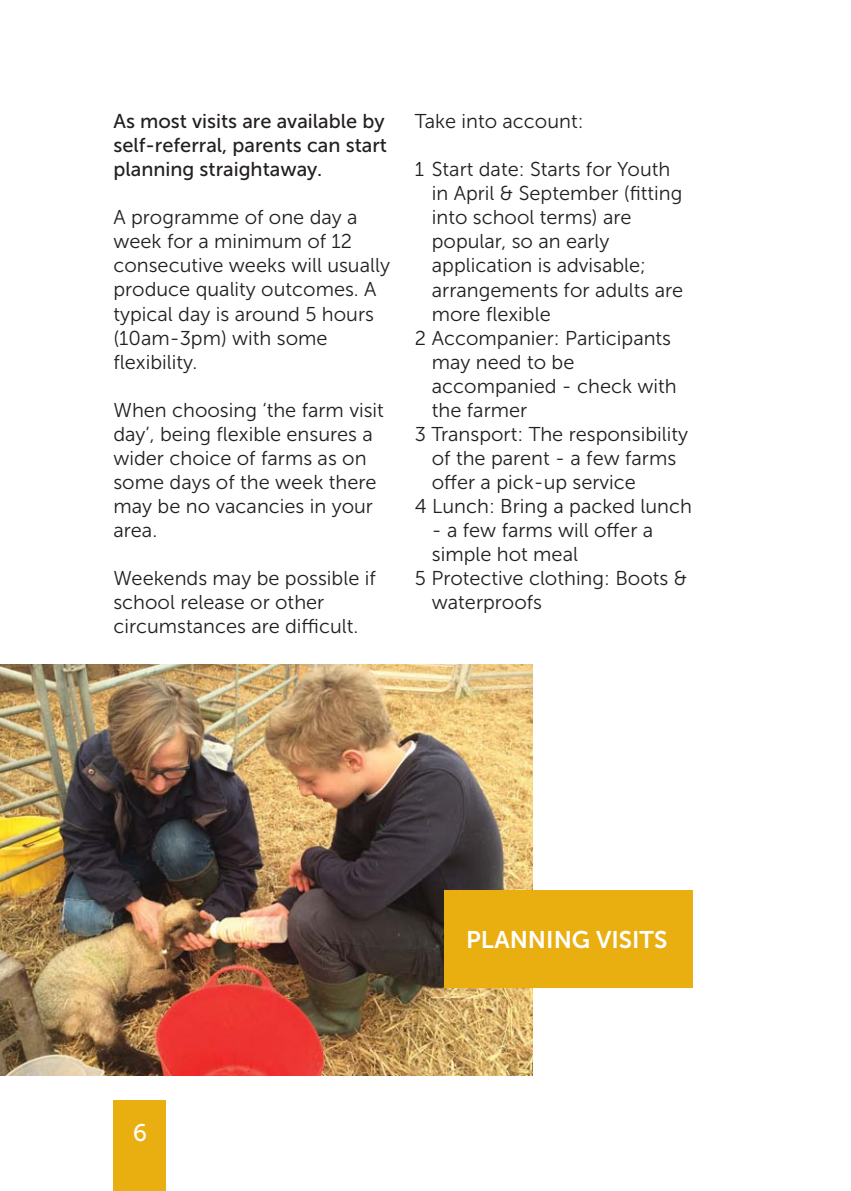
<style>
.page{position:relative;width:851px;height:1191px;background:#fff}
.page>*{position:absolute;margin:0;border:0;box-sizing:border-box;transform-origin:0 0}
.t1{font:24px "Museo Sans 700";color:#fff}
.t2{font:24px "Museo Sans 500";color:#fff}
.t3{font:20px/24px "Museo Sans 300";color:#231f20}
.t4{font:20px/24px "Museo Sans 500";color:#231f20}
</style>
<div class="page">
<img style="left:0;top:665px;width:532px;height:410px">
<div style="left:444px;top:890px;width:248px;height:98px;background:#e9ae10"></div>
<div style="left:113px;top:1100px;width:53px;height:91px;background:#e9ae10"></div>
<p class="t4" style="left:113px;top:111px;width:275px">As most visits are available by self-referral, parents can start planning straightaway.</p>
<p class="t3" style="left:113px;top:207px;width:278px">A programme of one day a week for a minimum of 12 consecutive weeks will usually produce quality outcomes. A typical day is around 5 hours (10am-3pm) with some flexibility.</p>
<p class="t3" style="left:113px;top:399px;width:272px">When choosing ‘the farm visit day’, being flexible ensures a wider choice of farms as on some days of the week there may be no vacancies in your area.</p>
<p class="t3" style="left:113px;top:567px;width:264px">Weekends may be possible if school release or other circumstances are difficult.</p>
<p class="t3" style="left:415px;top:111px;width:170px">Take into account:</p>
<p class="t3" style="left:415px;top:159px;width:257px">1 Start date: Starts for Youth</p>
<p class="t3" style="left:432px;top:183px;width:252px">in April &amp; September (fitting</p>
<p class="t3" style="left:432px;top:207px;width:201px">into school terms) are</p>
<p class="t3" style="left:432px;top:231px;width:179px">popular, so an early</p>
<p class="t3" style="left:432px;top:255px;width:216px">application is advisable;</p>
<p class="t3" style="left:432px;top:279px;width:253px">arrangements for adults are</p>
<p class="t3" style="left:432px;top:303px;width:120px">more flexible</p>
<p class="t3" style="left:415px;top:327px;width:258px">2 Accompanier: Participants</p>
<p class="t3" style="left:432px;top:351px;width:144px">may need to be</p>
<p class="t3" style="left:432px;top:375px;width:246px">accompanied - check with</p>
<p class="t3" style="left:432px;top:399px;width:97px">the farmer</p>
<p class="t3" style="left:415px;top:423px;width:275px">3 Transport: The responsibility</p>
<p class="t3" style="left:432px;top:447px;width:246px">of the parent - a few farms</p>
<p class="t3" style="left:432px;top:471px;width:206px">offer a pick-up service</p>
<p class="t3" style="left:415px;top:495px;width:278px">4 Lunch: Bring a packed lunch</p>
<p class="t3" style="left:432px;top:519px;width:223px">- a few farms will offer a</p>
<p class="t3" style="left:432px;top:543px;width:148px">simple hot meal</p>
<p class="t3" style="left:415px;top:567px;width:274px">5 Protective clothing: Boots &amp;</p>
<p class="t3" style="left:432px;top:591px;width:112px">waterproofs</p>
<p class="t2" style="left:133px;top:1124px;width:16px">6</p>
<p class="t1" style="left:466px;top:931px;width:203px">PLANNING VISITS</p>
</div>
